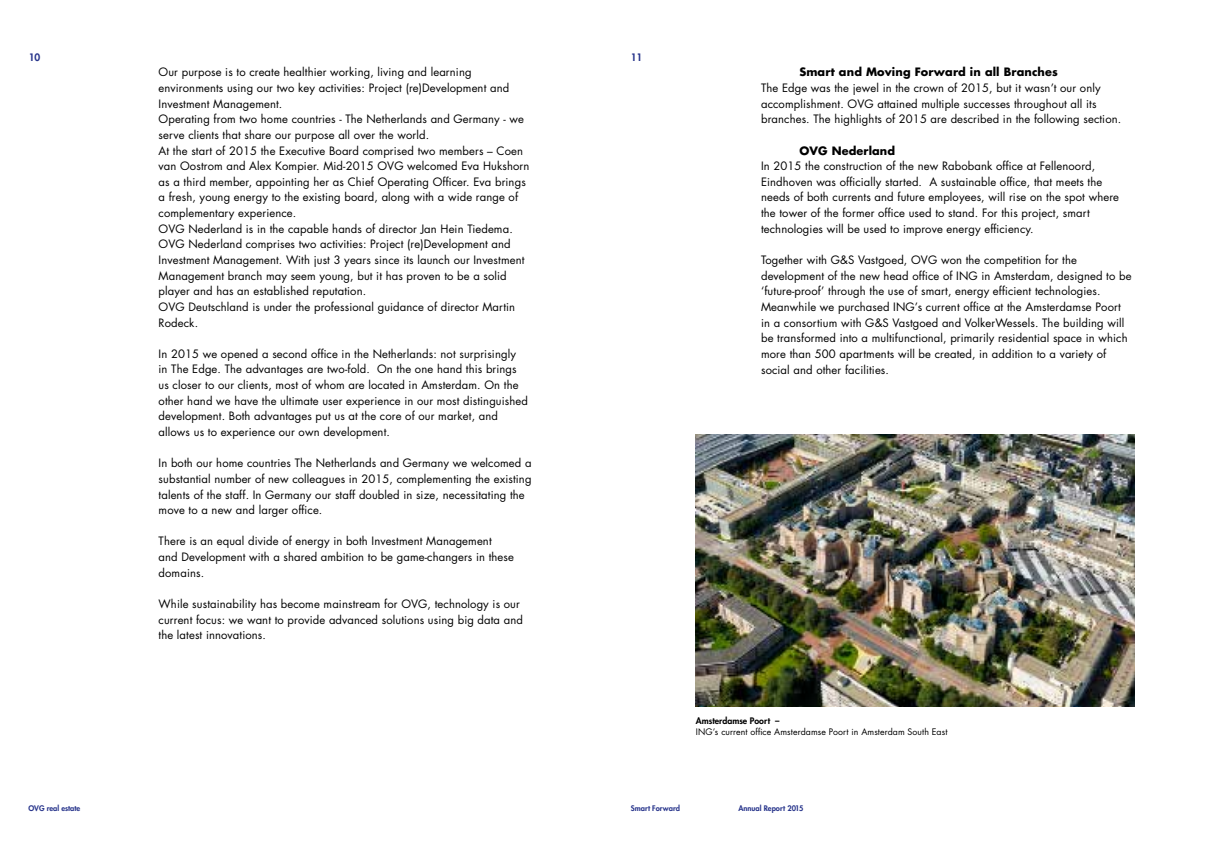
<style>
.page{position:relative;width:1205px;height:844px;background:#fff}
.page>*{position:absolute;margin:0;border:0;box-sizing:border-box;transform-origin:0 0}
.t1{font:11.25px/15.6px "Futura Std";letter-spacing:.01em;color:#000}
.t2{font:700 11.25px "Futura Std";letter-spacing:.01em;color:#000}
.t3{font:800 10px "Futura Std";color:#27348b}
.t4{font:8.75px "Futura Std";letter-spacing:.01em;color:#000}
.t5{font:800 8.75px "Futura Std";color:#000}
.t6{font:800 7.5px "Futura Std";color:#27348b}
</style>
<div class="page">
<img style="left:696px;top:434px;width:438px;height:272px">
<p class="t3" style="left:29px;top:51px;width:13px">10</p>
<p class="t3" style="left:631px;top:51px;width:13px">11</p>
<p class="t1" style="left:159px;top:64px;width:372px">Our purpose is to create healthier working, living and learning environments using our two key activities: Project (re)Development and Investment Management.<br>Operating from two home countries - The Netherlands and Germany - we serve clients that share our purpose all over the world.<br>At the start of 2015 the Executive Board comprised two members – Coen van Oostrom and Alex Kompier. Mid-2015 OVG welcomed Eva Hukshorn as a third member, appointing her as Chief Operating Officer. Eva brings a fresh, young energy to the existing board, along with a wide range of complementary experience.<br>OVG Nederland is in the capable hands of director Jan Hein Tiedema.<br>OVG Nederland comprises two activities: Project (re)Development and Investment Management. With just 3 years since its launch our Investment Management branch may seem young, but it has proven to be a solid player and has an established reputation.<br>OVG Deutschland is under the professional guidance of director Martin Rodeck.</p>
<p class="t1" style="left:159px;top:346px;width:371px">In 2015 we opened a second office in the Netherlands: not surprisingly<br>in The Edge. The advantages are two-fold. On the one hand this brings us closer to our clients, most of whom are located in Amsterdam. On the other hand we have the ultimate user experience in our most distinguished development. Both advantages put us at the core of our market, and allows us to experience our own development.</p>
<p class="t1" style="left:159px;top:455px;width:374px">In both our home countries The Netherlands and Germany we welcomed a substantial number of new colleagues in 2015, complementing the existing talents of the staff. In Germany our staff doubled in size, necessitating the move to a new and larger office.</p>
<p class="t1" style="left:159px;top:533px;width:357px">There is an equal divide of energy in both Investment Management<br>and Development with a shared ambition to be game-changers in these domains.</p>
<p class="t1" style="left:159px;top:596px;width:366px">While sustainability has become mainstream for OVG, technology is our current focus: we want to provide advanced solutions using big data and the latest innovations.</p>
<p class="t2" style="left:799px;top:65px;width:260px">Smart and Moving Forward in all Branches</p>
<p class="t1" style="left:761px;top:80px;width:362px">The Edge was the jewel in the crown of 2015, but it wasn’t our only accomplishment. OVG attained multiple successes throughout all its branches. The highlights of 2015 are described in the following section.</p>
<p class="t2" style="left:799px;top:143px;width:97px">OVG Nederland</p>
<p class="t1" style="left:761px;top:158px;width:359px">In 2015 the construction of the new Rabobank office at Fellenoord, Eindhoven was officially started. A sustainable office, that meets the needs of both currents and future employees, will rise on the spot where the tower of the former office used to stand. For this project, smart technologies will be used to improve energy efficiency.</p>
<p class="t1" style="left:761px;top:252px;width:372px">Together with G&amp;S Vastgoed, OVG won the competition for the development of the new head office of ING in Amsterdam, designed to be ‘future-proof’ through the use of smart, energy efficient technologies.<br>Meanwhile we purchased ING’s current office at the Amsterdamse Poort in a consortium with G&amp;S Vastgoed and VolkerWessels. The building will be transformed into a multifunctional, primarily residential space in which more than 500 apartments will be created, in addition to a variety of social and other facilities.</p>
<p class="t5" style="left:696px;top:714px;width:85px">Amsterdamse Poort –</p>
<p class="t4" style="left:696px;top:726px;width:253px">ING’s current office Amsterdamse Poort in Amsterdam South East</p>
<p class="t6" style="left:28px;top:803px;width:54px">OVG real estate</p>
<p class="t6" style="left:631px;top:803px;width:51px">Smart Forward</p>
<p class="t6" style="left:738px;top:803px;width:67px">Annual Report 201 5</p>
</div>
